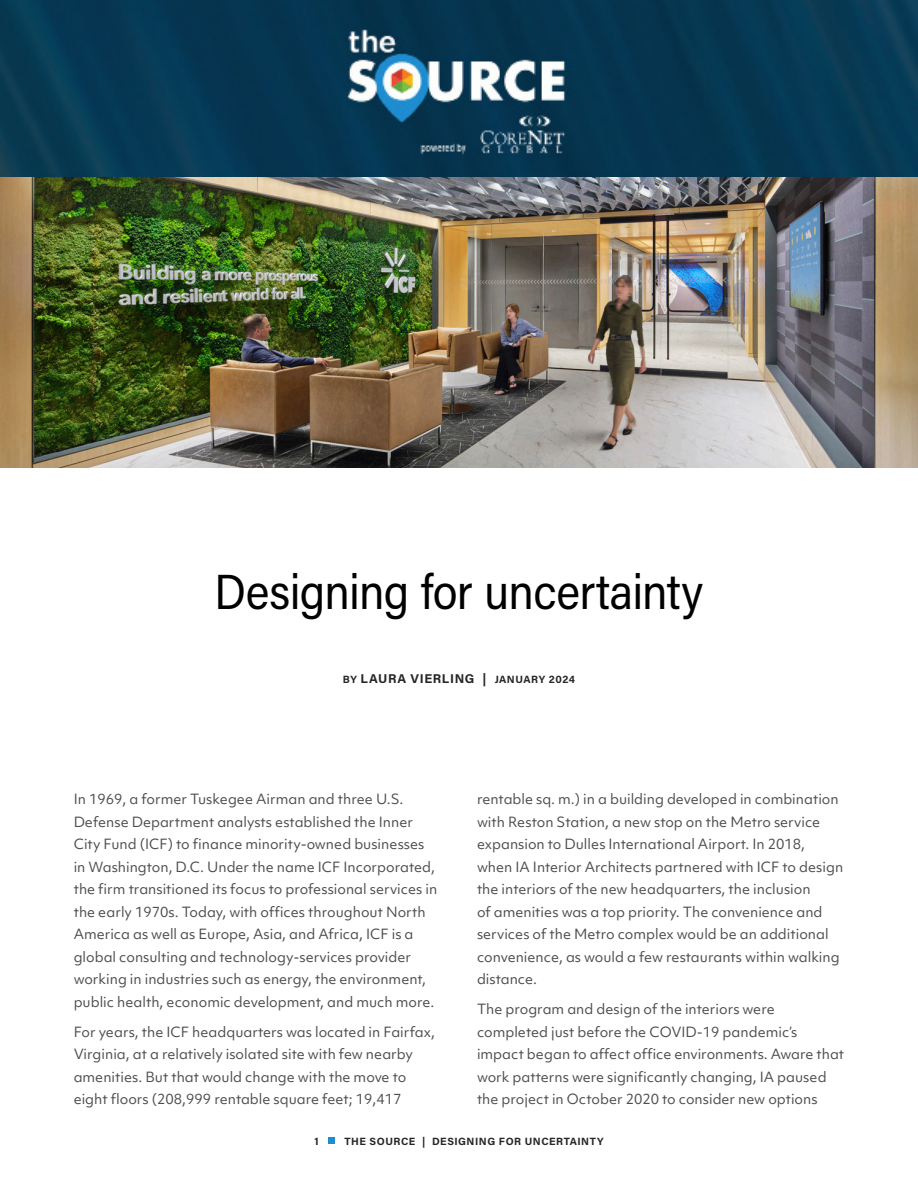
<style>
.page{position:relative;width:918px;height:1188px;background:#fff}
.page>*{position:absolute;margin:0;border:0;box-sizing:border-box;transform-origin:0 0}
.t1{font:49.5px "Acumin Pro Semi Cond";letter-spacing:-.015em;color:#000;scale:.96 1}
.Paragraph{font:13.5px/22.5px "Objektiv Mk 1";color:#4d4d4d}
.t2{font:700 12.75px "Acumin Pro";letter-spacing:.05em;color:#262626}
.t3{font:700 10.5px "Acumin Pro";letter-spacing:.05em;color:#262626}
.s1{font-size:10.5px}
</style>
<div class="page">
<div style="left:328px;top:1137px;width:7px;height:7px;background:#1e8dcd"></div>
<img style="left:0;top:0;width:918px;height:468px">
<p class="t1" style="left:215px;top:558px;width:511px">Designing for uncertainty</p>
<p class="t2" style="left:343px;top:670px;width:234px"><span class="s1">BY</span> LAURA VIERLING | <span class="s1">JANUARY 2024</span></p>
<p class="Paragraph" style="left:74px;top:788px;width:365px">In 1969, a former Tuskegee Airman and three U.S.<br>Defense Department analysts established the Inner City Fund (ICF) to finance minority-owned businesses in Washington, D.C. Under the name ICF Incorporated, the firm transitioned its focus to professional services in the early 1970s. Today, with offices throughout North America as well as Europe, Asia, and Africa, ICF is a global consulting and technology-services provider working in industries such as energy, the environment, public health, economic development, and much more.</p>
<p class="Paragraph" style="left:74px;top:1020px;width:363px">For years, the ICF headquarters was located in Fairfax, Virginia, at a relatively isolated site with few nearby amenities. But that would change with the move to eight floors (208,999 rentable square feet; 19,417</p>
<p class="Paragraph" style="left:477px;top:788px;width:368px">rentable sq. m.) in a building developed in combination with Reston Station, a new stop on the Metro service expansion to Dulles International Airport. In 2018, when IA Interior Architects partnered with ICF to design the interiors of the new headquarters, the inclusion<br>of amenities was a top priority. The convenience and services of the Metro complex would be an additional convenience, as would a few restaurants within walking distance.</p>
<p class="Paragraph" style="left:477px;top:998px;width:369px">The program and design of the interiors were completed just before the COVID-19 pandemic’s impact began to affect office environments. Aware that work patterns were significantly changing, IA paused the project in October 2020 to consider new options</p>
<p class="t3" style="left:314px;top:1134px;width:6px">1</p>
<p class="t3" style="left:345px;top:1134px;width:261px">THE SOURCE | DESIGNING FOR UNCERTAINTY</p>
</div>
